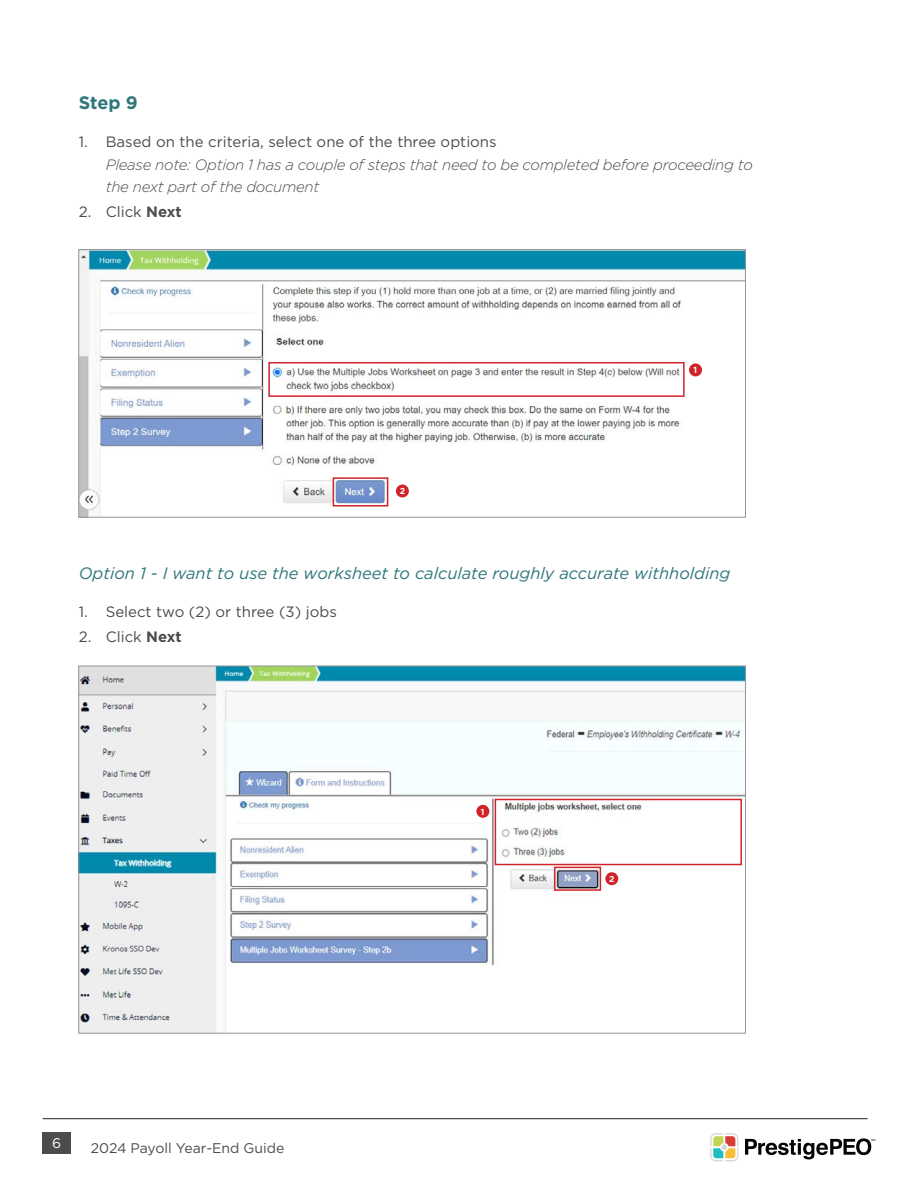
<style>
.page{position:relative;width:918px;height:1188px;background:#fff}
.page>*{position:absolute;margin:0;border:0;box-sizing:border-box;transform-origin:0 0}
.t1{font:700 18px "Gotham";color:#2d767a}
.t2{font:italic 16.5px "Gotham";color:#2d767a}
.t3{font:italic 300 15px/22.5px "Gotham";letter-spacing:-.02em;color:#4b4c4d}
.t4{font:15px "Gotham";color:#4b4c4d}
.t5{font:13.95px "Gotham";color:#4b4c4d}
.t6{font:13.95px "Gotham";color:#fff}
.t7{font:700 8.7px "Gotham";color:#fff}
.s1{font-weight:400;font-style:normal}
.s2{font-weight:700}
</style>
<div class="page">
<svg style="left:710px;top:1133px;width:28px;height:28px"></svg>
<svg style="left:745px;top:1138px;width:130px;height:21px"></svg>
<hr style="left:43px;top:1118px;width:825px;height:1px;background:#231f20">
<div style="left:43px;top:1132px;width:28px;height:21px;background:#4b4c4d"></div>
<img style="left:81px;top:251px;width:663px;height:264px">
<div style="left:79px;top:249px;width:667px;height:268px;border:1px solid #939598"></div>
<div style="left:268px;top:362px;width:417px;height:35px;border:2px solid #d1232a"></div>
<div style="left:333px;top:477px;width:55px;height:30px;border:2px solid #d1232a"></div>
<div style="left:689px;top:363px;width:13px;height:13px;background:#d1232a;border-radius:50%"></div>
<div style="left:396px;top:485px;width:13px;height:12px;background:#d1232a;border-radius:50%"></div>
<img style="left:81px;top:668px;width:663px;height:363px">
<div style="left:495px;top:799px;width:247px;height:66px;border:2px solid #d1232a"></div>
<div style="left:554px;top:867px;width:47px;height:24px;border:2px solid #d1232a"></div>
<div style="left:476px;top:805px;width:13px;height:13px;background:#d1232a;border-radius:50%"></div>
<div style="left:605px;top:872px;width:13px;height:13px;background:#d1232a;border-radius:50%"></div>
<p class="t1" style="left:79px;top:91px;width:61px">Step 9</p>
<p class="t3" style="left:106px;top:130px;width:649px;text-indent:-27px"><span class="s1">1. Based on the criteria, select one of the three options<br></span>Please note: Option 1 has a couple of steps that need to be completed before proceeding to the next part of the document</p>
<p class="t4" style="left:79px;top:202px;width:105px">2. Click <span class="s2">Next</span></p>
<p class="t7" style="left:400px;top:485px;width:7px">2</p>
<p class="t7" style="left:693px;top:364px;width:5px">1</p>
<p class="t2" style="left:79px;top:564px;width:653px">Option 1 - I want to use the worksheet to calculate roughly accurate withholding</p>
<p class="t4" style="left:79px;top:602px;width:260px">1. Select two (2) or three (3) jobs</p>
<p class="t4" style="left:79px;top:627px;width:105px">2. Click <span class="s2">Next</span></p>
<p class="t7" style="left:481px;top:806px;width:5px">1</p>
<p class="t7" style="left:609px;top:873px;width:7px">2</p>
<p class="t6" style="left:52px;top:1134px;width:11px">6</p>
<p class="t5" style="left:91px;top:1140px;width:195px">2024 Payoll Year-End Guide</p>
</div>
